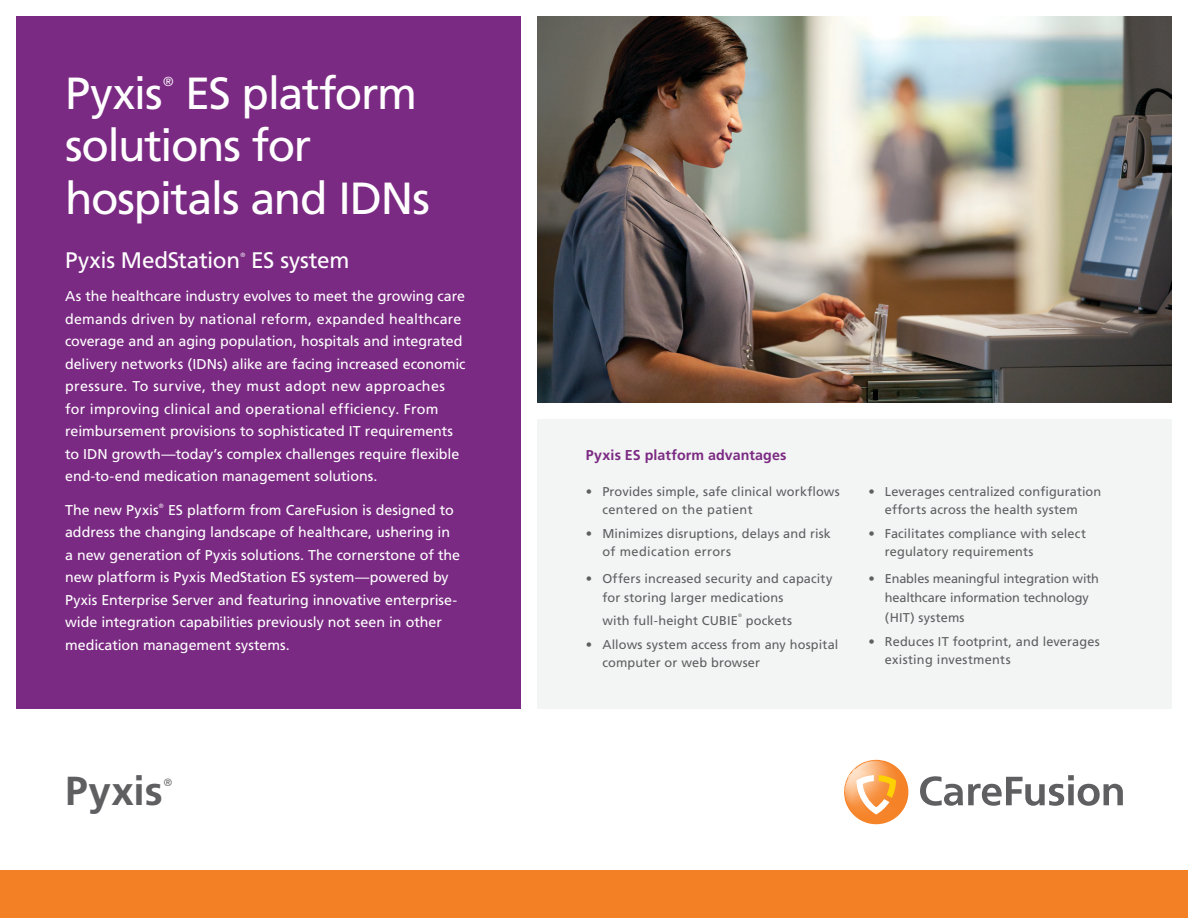
<style>
.page{position:relative;width:1188px;height:918px;background:#fff}
.page>*{position:absolute;margin:0;border:0;box-sizing:border-box;transform-origin:0 0}
.Headline_30_35{font:45px/52.5px "Frutiger";letter-spacing:-.03em;color:#fff}
.FamilyBrand_27pt{font:700 40.5px "Frutiger";letter-spacing:.005em;color:#5f5f62}
.Subhead_15_18_white{font:22.5px "Frutiger";letter-spacing:-.015em;color:#fff}
.Body_text_9_5_15_whi{font:14.25px/22.5px "Frutiger";color:#fff}
.Subhead_body_text_9{font:700 14.25px "Frutiger";letter-spacing:.005em;color:#7b2a83}
.Headline_30_35-2{font:300 13.05px "Frutiger";color:#fff}
.t1{font:12.75px/18px "Frutiger";letter-spacing:.01em;color:#5f5f62}
.t2{font:12.75px/19.5px "Frutiger";letter-spacing:-.01em;color:#5f5f62}
.FamilyBrand_27pt-2{font:300 10.5px "Frutiger";color:#5f5f62}
.Subhead_15_18_white-2{font:300 6.15px "Frutiger";color:#fff}
.Body_text_9_5_15_whi-2{font:300 6.15px "Frutiger";color:#fff}
.t3{font:300 4.8px "Frutiger";color:#5f5f62}
.s1{font-weight:300}
</style>
<div class="page">
<svg style="left:920px;top:775px;width:203px;height:31px"></svg>
<svg style="left:844px;top:760px;width:65px;height:65px"></svg>
<div style="left:0;top:870px;width:1188px;height:48px;background:#f48026"></div>
<div style="left:16px;top:16px;width:505px;height:693px;background:#7b2a83"></div>
<div style="left:537px;top:419px;width:635px;height:290px;background:#f3f4f4"></div>
<img style="left:537px;top:16px;width:635px;height:387px">
<p class="Headline_30_35" style="left:65px;top:67px;width:366px;text-indent:120px">ES platform solutions for hospitals and IDNs</p>
<p class="Subhead_15_18_white" style="left:65px;top:247px;width:177px">Pyxis MedStation</p>
<p class="Subhead_15_18_white-2" style="left:240px;top:251px;width:6px">®</p>
<p class="Subhead_15_18_white" style="left:251px;top:247px;width:100px">ES system</p>
<p class="Body_text_9_5_15_whi" style="left:65px;top:285px;width:402px">As the healthcare industry evolves to meet the growing care demands driven by national reform, expanded healthcare coverage and an aging population, hospitals and integrated delivery networks (IDNs) alike are facing increased economic pressure. To survive, they must adopt new approaches for improving clinical and operational efficiency. From reimbursement provisions to sophisticated IT requirements to IDN growth—today’s complex challenges require flexible end-to-end medication management solutions.</p>
<p class="Body_text_9_5_15_whi" style="left:65px;top:498px;width:95px">The new Pyxis</p>
<p class="Body_text_9_5_15_whi-2" style="left:159px;top:502px;width:6px">®</p>
<p class="Headline_30_35" style="left:65px;top:67px;width:99px">Pyxis</p>
<p class="Headline_30_35-2" style="left:163px;top:75px;width:12px">®</p>
<p class="Body_text_9_5_15_whi" style="left:65px;top:498px;width:396px;text-indent:103px">ES platform from CareFusion is designed to address the changing landscape of healthcare, ushering in a new generation of Pyxis solutions. The cornerstone of the new platform is Pyxis MedStation ES system—powered by Pyxis Enterprise Server and featuring innovative enterprise&shy;wide integration capabilities previously not seen in other medication management systems.</p>
<p class="FamilyBrand_27pt" style="left:65px;top:767px;width:99px">Pyxis</p>
<p class="FamilyBrand_27pt-2" style="left:164px;top:776px;width:10px">®</p>
<p class="Subhead_body_text_9" style="left:586px;top:447px;width:202px">Pyxis ES platform advantages</p>
<p class="t1" style="left:602px;top:482px;width:239px;text-indent:-17px"><span class="s1">•</span> Provides simple, safe clinical workflows centered on the patient</p>
<p class="t1" style="left:602px;top:525px;width:230px;text-indent:-17px"><span class="s1">•</span> Minimizes disruptions, delays and risk of medication errors</p>
<p class="t1" style="left:602px;top:569px;width:232px;line-height:19.5px;text-indent:-17px"><span class="s1">•</span> Offers increased security and capacity for storing larger medications</p>
<p class="t1" style="left:602px;top:611px;width:137px">with full-height CUBIE</p>
<p class="t3" style="left:738px;top:613px;width:5px">®</p>
<p class="t1" style="left:746px;top:611px;width:48px">pockets</p>
<p class="t1" style="left:602px;top:636px;width:238px;text-indent:-17px"><span class="s1">•</span> Allows system access from any hospital computer or web browser</p>
<p class="t1" style="left:868px;top:482px;width:234px;text-align:center"><span class="s1">•</span> Leverages centralized configuration efforts across the health system</p>
<p class="t1" style="left:885px;top:525px;width:203px;text-indent:-17px"><span class="s1">•</span> Facilitates compliance with select regulatory requirements</p>
<p class="t2" style="left:885px;top:569px;width:216px;text-indent:-17px"><span class="s1">•</span> Enables meaningful integration with healthcare information technology (HIT) systems</p>
<p class="t1" style="left:885px;top:633px;width:216px;text-indent:-17px"><span class="s1">•</span> Reduces IT footprint, and leverages existing investments</p>
</div>
